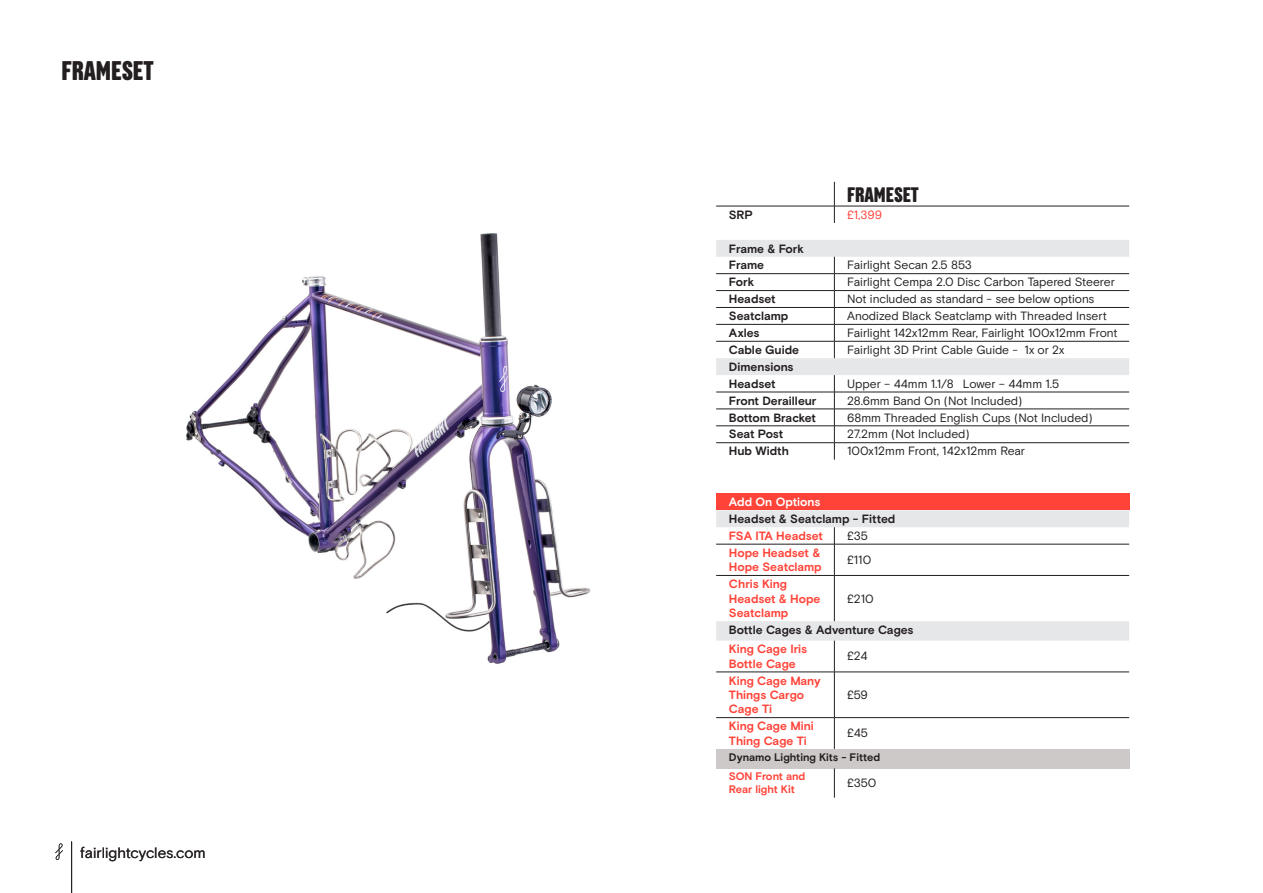
<style>
.page{position:relative;width:1263px;height:893px;background:#fff}
.page>*{position:absolute;margin:0;border:0;box-sizing:border-box;transform-origin:0 0}
.t1{font:700 27px "Fairlight";color:#231f20}
.t2{font:700 21px "Fairlight";color:#231f20}
.t3{font:15px "Basis Grotesque";color:#231f20}
.t4{font:12px "Basis Grotesque";color:#231f20}
.t5{font:700 12px "Basis Grotesque";letter-spacing:-.005em;color:#231f20}
.t6{font:700 12px/14.4px "Basis Grotesque";letter-spacing:-.005em;color:#ff4338}
.t7{font:700 12px "Basis Grotesque";color:#fff}
.t8{font:12px "Basis Grotesque";color:#ff4338}
.t9{font:700 10.95px "Basis Grotesque";color:#231f20}
.t10{font:700 10.95px/13.2px "Basis Grotesque";letter-spacing:-.01em;color:#ff4338}
</style>
<div class="page">
<img style="left:186px;top:233px;width:405px;height:431px">
<svg style="left:55px;top:843px;width:8px;height:17px"></svg>
<hr style="left:71px;top:842px;width:1px;height:51px;background:#231f20">
<svg style="left:716px;top:240px;width:413px;height:401px"></svg>
<div style="left:716px;top:493px;width:413px;height:17px;background:#ff4338"></div>
<div style="left:716px;top:749px;width:413px;height:19px;background:#cdc9c8"></div>
<svg style="left:834px;top:182px;width:1px;height:41px"></svg>
<hr style="left:716px;top:273px;width:118px;height:1px;background:#231f20">
<hr style="left:834px;top:273px;width:295px;height:1px;background:#231f20">
<hr style="left:716px;top:290px;width:118px;height:1px;background:#231f20">
<hr style="left:834px;top:290px;width:295px;height:1px;background:#231f20">
<hr style="left:716px;top:307px;width:118px;height:1px;background:#231f20">
<hr style="left:834px;top:307px;width:295px;height:1px;background:#231f20">
<hr style="left:716px;top:324px;width:118px;height:1px;background:#231f20">
<hr style="left:834px;top:324px;width:295px;height:1px;background:#231f20">
<hr style="left:716px;top:341px;width:118px;height:1px;background:#231f20">
<hr style="left:834px;top:341px;width:295px;height:1px;background:#231f20">
<svg style="left:834px;top:257px;width:1px;height:101px"></svg>
<hr style="left:716px;top:392px;width:118px;height:1px;background:#231f20">
<hr style="left:834px;top:392px;width:295px;height:1px;background:#231f20">
<hr style="left:716px;top:409px;width:118px;height:1px;background:#231f20">
<hr style="left:834px;top:409px;width:295px;height:1px;background:#231f20">
<hr style="left:716px;top:426px;width:118px;height:1px;background:#231f20">
<hr style="left:834px;top:426px;width:295px;height:1px;background:#231f20">
<hr style="left:716px;top:442px;width:118px;height:1px;background:#231f20">
<hr style="left:834px;top:442px;width:295px;height:1px;background:#231f20">
<svg style="left:834px;top:375px;width:1px;height:85px"></svg>
<svg style="left:834px;top:527px;width:1px;height:17px"></svg>
<hr style="left:834px;top:544px;width:1px;height:31px;background:#231f20">
<hr style="left:834px;top:576px;width:1px;height:45px;background:#231f20">
<hr style="left:834px;top:641px;width:1px;height:31px;background:#231f20">
<hr style="left:834px;top:672px;width:1px;height:45px;background:#231f20">
<hr style="left:834px;top:718px;width:1px;height:31px;background:#231f20">
<hr style="left:716px;top:206px;width:118px;height:1px;background:#231f20">
<hr style="left:834px;top:206px;width:295px;height:1px;background:#231f20">
<hr style="left:716px;top:544px;width:118px;height:1px;background:#231f20">
<hr style="left:834px;top:544px;width:295px;height:1px;background:#231f20">
<hr style="left:716px;top:575px;width:118px;height:1px;background:#231f20">
<hr style="left:834px;top:575px;width:295px;height:1px;background:#231f20">
<hr style="left:716px;top:672px;width:118px;height:1px;background:#231f20">
<hr style="left:834px;top:672px;width:295px;height:1px;background:#231f20">
<hr style="left:834px;top:768px;width:1px;height:30px;background:#231f20">
<hr style="left:716px;top:717px;width:118px;height:1px;background:#231f20">
<hr style="left:834px;top:717px;width:295px;height:1px;background:#231f20">
<p class="t1" style="left:61px;top:61px;width:94px">FRAMESET</p>
<p class="t3" style="left:80px;top:844px;width:127px">fairlightcycles.com</p>
<p class="t2" style="left:847px;top:187px;width:73px">FRAMESET</p>
<p class="t5" style="left:729px;top:207px;width:25px">SRP</p>
<p class="t8" style="left:847px;top:207px;width:36px">£1,399</p>
<p class="t5" style="left:729px;top:241px;width:77px">Frame &amp; Fork</p>
<p class="t5" style="left:729px;top:258px;width:37px">Frame</p>
<p class="t4" style="left:847px;top:258px;width:126px">Fairlight Secan 2.5 853</p>
<p class="t5" style="left:729px;top:275px;width:27px">Fork</p>
<p class="t4" style="left:847px;top:275px;width:269px">Fairlight Cempa 2.0 Disc Carbon Tapered Steerer</p>
<p class="t5" style="left:729px;top:292px;width:48px">Headset</p>
<p class="t4" style="left:847px;top:292px;width:249px">Not included as standard - see below options</p>
<p class="t5" style="left:729px;top:309px;width:61px">Seatclamp</p>
<p class="t4" style="left:847px;top:309px;width:261px">Anodized Black Seatclamp with Threaded Insert</p>
<p class="t5" style="left:729px;top:326px;width:32px">Axles</p>
<p class="t4" style="left:847px;top:326px;width:272px">Fairlight 142x12mm Rear, Fairlight 100x12mm Front</p>
<p class="t5" style="left:729px;top:343px;width:72px">Cable Guide</p>
<p class="t4" style="left:847px;top:343px;width:219px">Fairlight 3D Print Cable Guide - 1x or 2x</p>
<p class="t5" style="left:729px;top:360px;width:66px">Dimensions</p>
<p class="t5" style="left:729px;top:377px;width:48px">Headset</p>
<p class="t4" style="left:847px;top:377px;width:220px">Upper – 44mm 1.1/8″ Lower – 44mm 1.5″</p>
<p class="t5" style="left:729px;top:393px;width:89px">Front Derailleur</p>
<p class="t4" style="left:847px;top:393px;width:177px">28.6mm Band On (Not Included)</p>
<p class="t5" style="left:729px;top:410px;width:89px">Bottom Bracket</p>
<p class="t4" style="left:847px;top:410px;width:247px">68mm Threaded English Cups (Not Included)</p>
<p class="t5" style="left:729px;top:427px;width:56px">Seat Post</p>
<p class="t4" style="left:847px;top:427px;width:124px">27.2mm (Not Included)</p>
<p class="t5" style="left:729px;top:444px;width:61px">Hub Width</p>
<p class="t4" style="left:847px;top:444px;width:179px">100x12mm Front, 142x12mm Rear</p>
<p class="t7" style="left:729px;top:495px;width:93px">Add On Options</p>
<p class="t5" style="left:729px;top:512px;width:168px">Headset &amp; Seatclamp - Fitted</p>
<p class="t6" style="left:729px;top:528px;width:96px">FSA ITA Headset</p>
<p class="t4" style="left:847px;top:529px;width:22px">£35</p>
<p class="t6" style="left:729px;top:545px;width:94px">Hope Headset &amp;<br>Hope Seatclamp</p>
<p class="t4" style="left:847px;top:553px;width:26px">£110</p>
<p class="t6" style="left:729px;top:577px;width:93px">Chris King<br>Headset &amp; Hope<br>Seatclamp</p>
<p class="t4" style="left:847px;top:591px;width:28px">£210</p>
<p class="t5" style="left:729px;top:623px;width:186px">Bottle Cages &amp; Adventure Cages</p>
<p class="t6" style="left:729px;top:642px;width:80px">King Cage Iris<br>Bottle Cage</p>
<p class="t4" style="left:847px;top:649px;width:22px">£24</p>
<p class="t6" style="left:729px;top:673px;width:93px">King Cage Many<br>Things Cargo<br>Cage Ti</p>
<p class="t4" style="left:847px;top:688px;width:22px">£59</p>
<p class="t6" style="left:729px;top:719px;width:86px">King Cage Mini<br>Thing Cage Ti</p>
<p class="t4" style="left:847px;top:726px;width:22px">£45</p>
<p class="t9" style="left:729px;top:751px;width:153px">Dynamo Lighting Kits - Fitted</p>
<p class="t10" style="left:729px;top:770px;width:78px">SON Front and<br>Rear light Kit</p>
<p class="t4" style="left:847px;top:776px;width:31px">£350</p>
</div>
